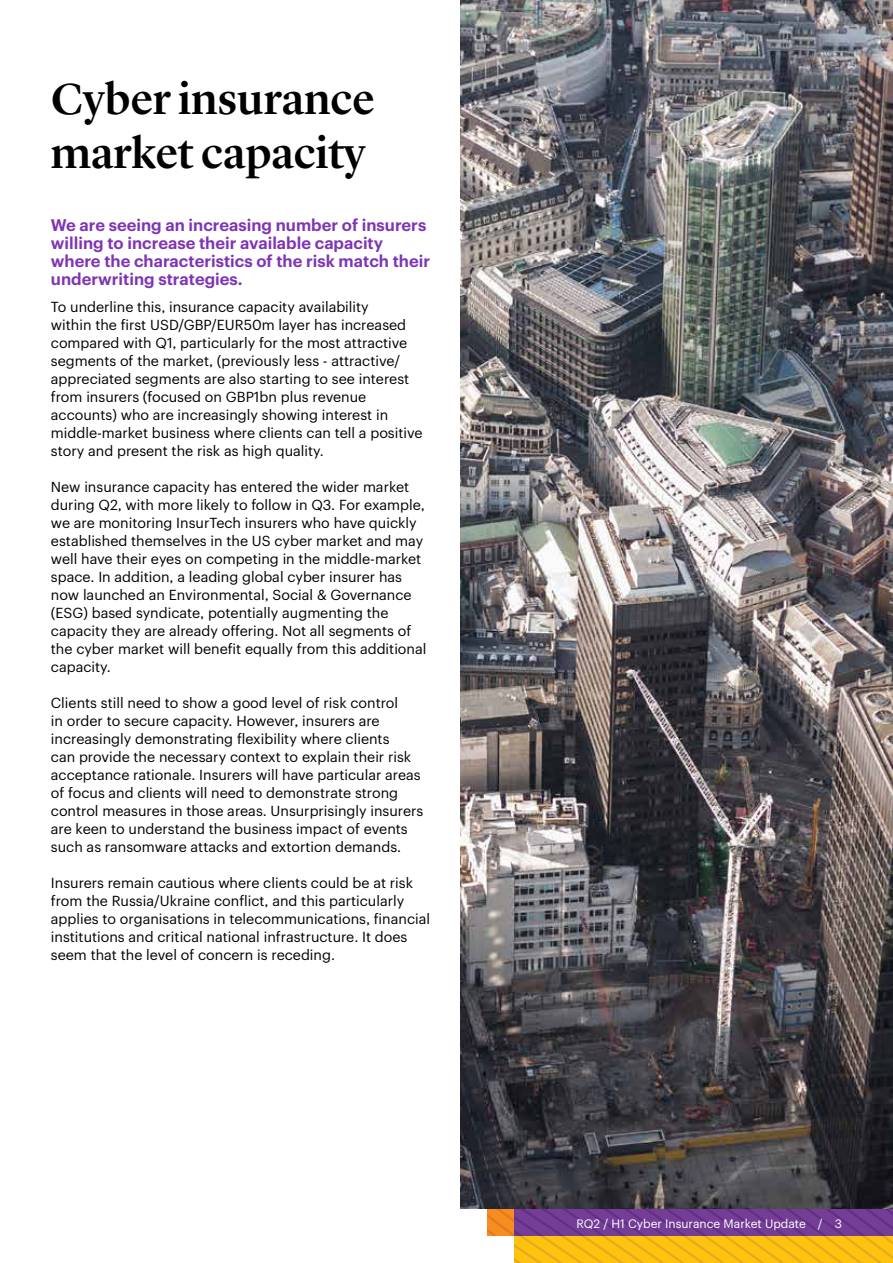
<style>
.page{position:relative;width:893px;height:1263px;background:#fff}
.page>*{position:absolute;margin:0;border:0;box-sizing:border-box;transform-origin:0 0}
.t1{font:500 45px/54px "Lyon Display";color:#000}
.t2{font:600 16.5px/18px "Graphik";color:#7f35b2}
.t3{font:14.25px/18px "Graphik";color:#000}
.t4{font:12px "Graphik";color:#fff}
</style>
<div class="page">
<svg style="left:487px;top:1209px;width:406px;height:54px;background:#ba8056"></svg>
<img style="left:460px;top:0;width:433px;height:1209px">
<h1 class="t1" style="left:51px;top:68px;width:326px">Cyber insurance market capacity</h1>
<p class="t2" style="left:51px;top:214px;width:381px">We are seeing an increasing number of insurers willing to increase their available capacity where the characteristics of the risk match their underwriting strategies.</p>
<p class="t3" style="left:51px;top:297px;width:373px">To underline this, insurance capacity availability<br>within the first USD/GBP/EUR50m layer has increased compared with Q1, particularly for the most attractive segments of the market, (previously less - attractive/ appreciated segments are also starting to see interest from insurers (focused on GBP1bn plus revenue accounts) who are increasingly showing interest in middle-market business where clients can tell a positive story and present the risk as high quality.</p>
<p class="t3" style="left:51px;top:477px;width:377px">New insurance capacity has entered the wider market during Q2, with more likely to follow in Q3. For example, we are monitoring InsurTech insurers who have quickly established themselves in the US cyber market and may well have their eyes on competing in the middle-market space. In addition, a leading global cyber insurer has now launched an Environmental, Social &amp; Governance (ESG) based syndicate, potentially augmenting the capacity they are already offering. Not all segments of the cyber market will benefit equally from this additional capacity.</p>
<p class="t3" style="left:51px;top:693px;width:374px">Clients still need to show a good level of risk control<br>in order to secure capacity. However, insurers are increasingly demonstrating flexibility where clients<br>can provide the necessary context to explain their risk acceptance rationale. Insurers will have particular areas of focus and clients will need to demonstrate strong control measures in those areas. Unsurprisingly insurers are keen to understand the business impact of events such as ransomware attacks and extortion demands.</p>
<p class="t3" style="left:51px;top:873px;width:381px">Insurers remain cautious where clients could be at risk from the Russia/Ukraine conflict, and this particularly applies to organisations in telecommunications, financial institutions and critical national infrastructure. It does seem that the level of concern is receding.</p>
<p class="t4" style="left:576px;top:1215px;width:267px">RQ2 / H1 Cyber Insurance Market Update / 3</p>
</div>
